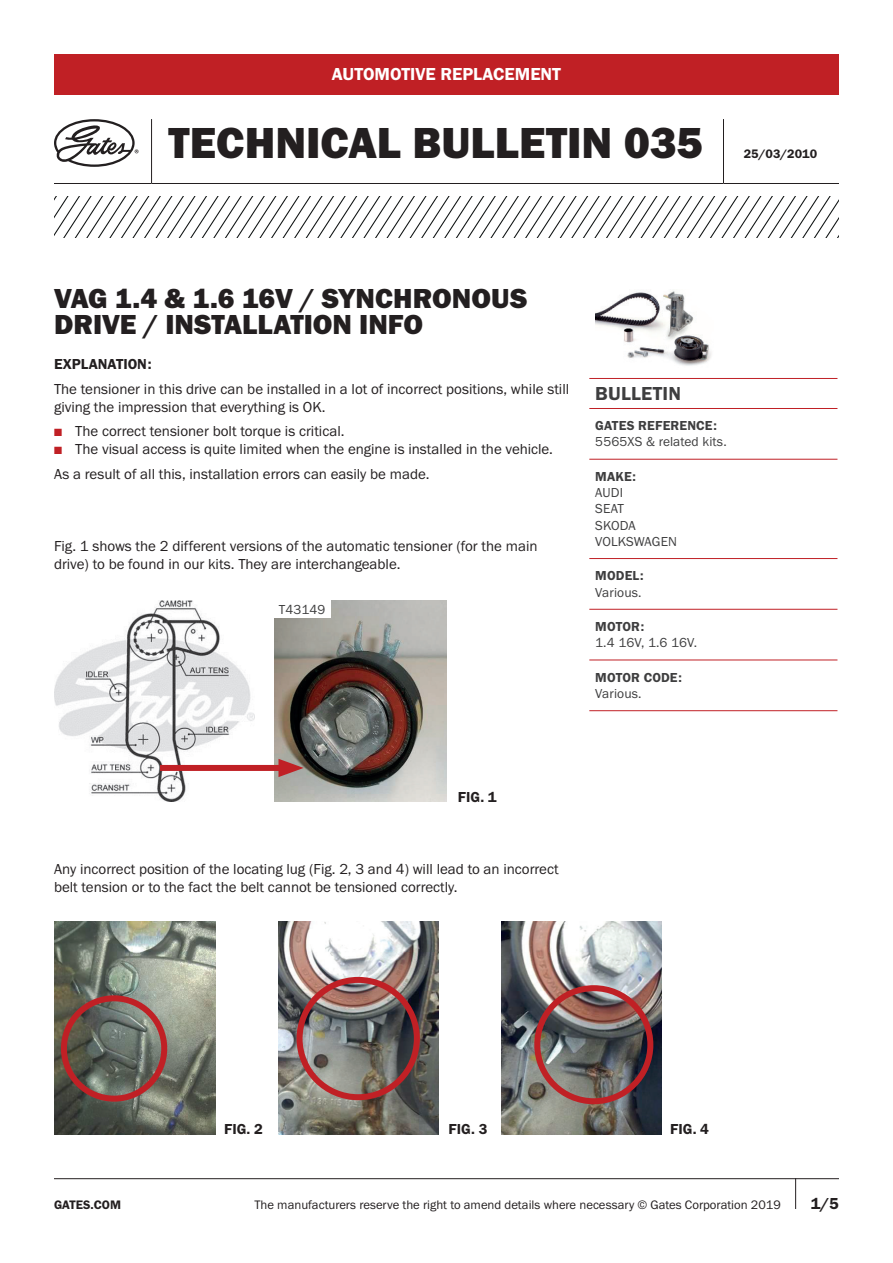
<style>
.page{position:relative;width:893px;height:1263px;background:#fff}
.page>*{position:absolute;margin:0;border:0;box-sizing:border-box;transform-origin:0 0}
.t1{font:45px "Franklin Gothic URW Hea";color:#231f20}
.t2{font:28.5px/26.2px "Franklin Gothic URW Hea";color:#231f20}
.t3{font:19.5px "Franklin Gothic URW Dem";letter-spacing:.01em;color:#3e3e3f}
.t4{font:18px "Franklin Gothic URW Dem";color:#fff}
.t5{font:16.5px "Franklin Gothic URW Dem";color:#231f20}
.t6{font:15px/18px "Franklin Gothic URW Boo";color:#231f20}
.t7{font:15px "Franklin Gothic URW Dem";color:#231f20}
.t8{font:13.5px/16.2px "Franklin Gothic URW Boo";letter-spacing:.01em;color:#3e3e3f}
.t9{font:13.5px "Franklin Gothic URW Dem";letter-spacing:.01em;color:#3e3e3f}
.t10{font:12.75px "Franklin Gothic URW Boo";color:#231f20}
.t11{font:12.75px "Franklin Gothic URW Dem";color:#231f20}
.s1{color:#c02025}
</style>
<div class="page">
<hr style="left:54px;top:1178px;width:785px;height:1px;background:#231f20">
<hr style="left:795px;top:1178px;width:1px;height:31px;background:#231f20">
<div style="left:54px;top:54px;width:785px;height:40px;background:#c02025"></div>
<hr style="left:151px;top:119px;width:1px;height:64px;background:#231f20">
<hr style="left:723px;top:119px;width:1px;height:64px;background:#231f20">
<hr style="left:54px;top:183px;width:98px;height:1px;background:#231f20">
<hr style="left:152px;top:183px;width:571px;height:1px;background:#231f20">
<hr style="left:723px;top:183px;width:116px;height:1px;background:#231f20">
<svg style="left:54px;top:119px;width:85px;height:48px"></svg>
<svg style="left:54px;top:197px;width:785px;height:40px"></svg>
<hr style="left:589px;top:378px;width:248px;height:1px;background:#c02025">
<hr style="left:589px;top:408px;width:248px;height:1px;background:#c02025">
<hr style="left:589px;top:459px;width:248px;height:1px;background:#c02025">
<hr style="left:589px;top:558px;width:248px;height:1px;background:#c02025">
<hr style="left:589px;top:609px;width:248px;height:1px;background:#c02025">
<hr style="left:589px;top:659px;width:248px;height:1px;background:#c02025">
<hr style="left:589px;top:710px;width:248px;height:1px;background:#c02025">
<img style="left:595px;top:291px;width:116px;height:75px">
<img style="left:54px;top:600px;width:200px;height:202px">
<img style="left:274px;top:600px;width:172px;height:202px">
<div style="left:160px;top:765px;width:129px;height:6px;background:#c02025"></div>
<svg style="left:278px;top:759px;width:26px;height:18px"></svg>
<div style="left:274px;top:600px;width:57px;height:18px;background:#fff"></div>
<img style="left:54px;top:922px;width:161px;height:212px">
<img style="left:278px;top:922px;width:160px;height:212px">
<img style="left:501px;top:922px;width:160px;height:212px">
<div style="left:61px;top:995px;width:106px;height:106px;border:6px solid #c02025;border-radius:50%"></div>
<div style="left:297px;top:977px;width:123px;height:123px;border:6px solid #c02025;border-radius:50%"></div>
<div style="left:534px;top:985px;width:119px;height:119px;border:6px solid #c02025;border-radius:50%"></div>
<p class="t4" style="left:332px;top:63px;width:231px">AUTOMOTIVE REPLACEMENT</p>
<h1 class="t1" style="left:169px;top:114px;width:536px">TECHNICAL BULLETIN 035</h1>
<p class="t11" style="left:744px;top:146px;width:75px">25/03/2010</p>
<h2 class="t2" style="left:54px;top:285px;width:475px">VAG 1.4 &amp; 1.6 16V / SYNCHRONOUS<br>DRIVE / INSTALLATION INFO</h2>
<p class="t7" style="left:54px;top:355px;width:99px">EXPLANATION:</p>
<p class="t6" style="left:54px;top:380px;width:517px">The tensioner in this drive can be installed in a lot of incorrect positions, while still giving the impression that everything is OK.</p>
<p class="t6" style="left:54px;top:422px;width:292px"><span class="s1">■</span> The correct tensioner bolt torque is critical.</p>
<p class="t6" style="left:54px;top:437px;width:500px;line-height:24.3px"><span class="s1">■</span> The visual access is quite limited when the engine is installed in the vehicle.<br>As a result of all this, installation errors can easily be made.</p>
<p class="t6" style="left:54px;top:537px;width:485px">Fig. 1 shows the 2 different versions of the automatic tensioner (for the main drive) to be found in our kits. They are interchangeable.</p>
<p class="t8" style="left:279px;top:601px;width:48px">T43149</p>
<h3 class="t3" style="left:595px;top:381px;width:87px">BULLETIN</h3>
<p class="t9" style="left:595px;top:417px;width:123px">GATES REFERENCE:</p>
<p class="t8" style="left:595px;top:434px;width:133px">5565XS &amp; related kits.</p>
<p class="t9" style="left:595px;top:468px;width:42px">MAKE:</p>
<p class="t8" style="left:595px;top:484px;width:83px">AUDI<br>SEAT<br>SKODA<br>VOLKSWAGEN</p>
<p class="t9" style="left:595px;top:567px;width:50px">MODEL:</p>
<p class="t8" style="left:595px;top:584px;width:48px">Various.</p>
<p class="t9" style="left:595px;top:618px;width:50px">MOTOR:</p>
<p class="t8" style="left:595px;top:634px;width:103px">1.4 16V, 1.6 16V.</p>
<p class="t9" style="left:595px;top:669px;width:88px">MOTOR CODE:</p>
<p class="t8" style="left:595px;top:685px;width:48px">Various.</p>
<p class="t7" style="left:458px;top:787px;width:40px">FIG. 1</p>
<p class="t6" style="left:54px;top:860px;width:506px">Any incorrect position of the locating lug (Fig. 2, 3 and 4) will lead to an incorrect belt tension or to the fact the belt cannot be tensioned correctly.</p>
<p class="t7" style="left:224px;top:1120px;width:40px">FIG. 2</p>
<p class="t7" style="left:449px;top:1120px;width:40px">FIG. 3</p>
<p class="t7" style="left:670px;top:1120px;width:40px">FIG. 4</p>
<p class="t11" style="left:54px;top:1197px;width:69px">GATES.COM</p>
<p class="t10" style="left:254px;top:1197px;width:528px">The manufacturers reserve the right to amend details where necessary © Gates Corporation 2019</p>
<p class="t5" style="left:811px;top:1193px;width:30px">1/5</p>
</div>
